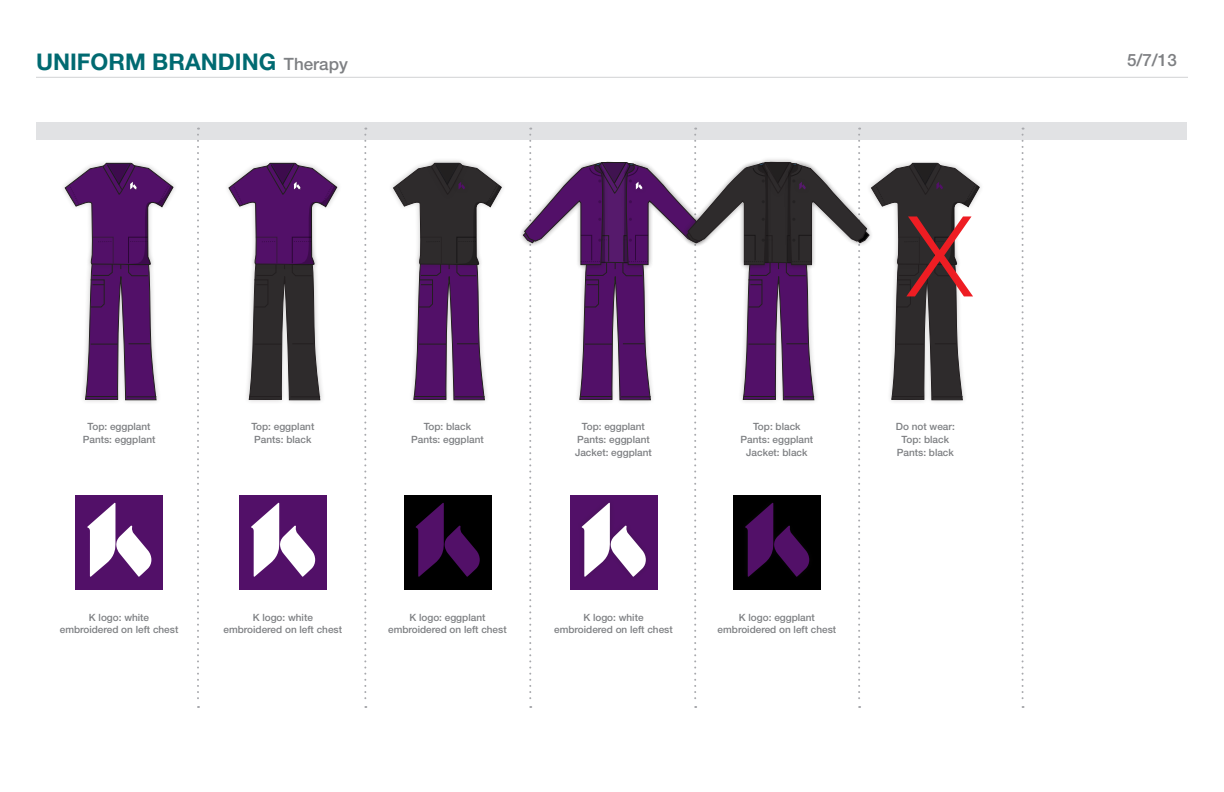
<style>
.page{position:relative;width:1224px;height:792px;background:#fff}
.page>*{position:absolute;margin:0;border:0;box-sizing:border-box;transform-origin:0 0}
.t1{font:700 23px "Helvetica Neue LT Std";color:#006a71}
.t2{font:500 17px "Helvetica Neue LT Std";color:#7e8083}
.t3{font:500 10px/12px "Helvetica Neue LT Std";color:#7e8083;text-align:center}
.s1{font-weight:500;font-size:17px;color:#7e8083}
</style>
<div class="page">
<div style="left:80px;top:234px;width:81px;height:171px;background:#231f20;opacity:.25"></div>
<div style="left:244px;top:234px;width:81px;height:171px;background:#231f20;opacity:.25"></div>
<div style="left:408px;top:234px;width:82px;height:171px;background:#231f20;opacity:.25"></div>
<div style="left:426px;top:158px;width:42px;height:41px;background:#231f20;opacity:.25"></div>
<hr style="left:36px;top:77px;width:1152px;height:1px;background:#d1d2d4">
<div style="left:36px;top:122px;width:1152px;height:18px;background:#e1e2e4"></div>
<svg style="left:197px;top:128px;width:2px;height:580px"></svg>
<svg style="left:364px;top:128px;width:2px;height:580px"></svg>
<svg style="left:1022px;top:128px;width:2px;height:580px"></svg>
<svg style="left:64px;top:163px;width:110px;height:237px"></svg>
<svg style="left:228px;top:163px;width:110px;height:237px"></svg>
<svg style="left:393px;top:163px;width:109px;height:237px"></svg>
<div style="left:76px;top:495px;width:87px;height:95px;background:#521068"></div>
<div style="left:239px;top:495px;width:88px;height:95px;background:#521068"></div>
<div style="left:404px;top:495px;width:88px;height:95px;background:#000"></div>
<svg style="left:87px;top:503px;width:64px;height:74px"></svg>
<svg style="left:251px;top:503px;width:64px;height:74px"></svg>
<svg style="left:416px;top:503px;width:64px;height:74px"></svg>
<svg style="left:523px;top:128px;width:457px;height:580px"></svg>
<p class="t1" style="left:36px;top:48px;width:313px">UNIFORM BRANDING <span class="s1">Therapy</span></p>
<p class="t2" style="left:1127px;top:50px;width:51px">5/7/13</p>
<p class="t3" style="left:88px;top:420px;width:64px">Top: eggplant</p>
<p class="t3" style="left:83px;top:433px;width:74px">Pants: eggplant</p>
<p class="t3" style="left:251px;top:420px;width:64px">Top: eggplant</p>
<p class="t3" style="left:254px;top:433px;width:59px">Pants: black</p>
<p class="t3" style="left:424px;top:420px;width:49px">Top: black</p>
<p class="t3" style="left:411px;top:433px;width:74px">Pants: eggplant</p>
<p class="t3" style="left:582px;top:420px;width:64px">Top: eggplant</p>
<p class="t3" style="left:577px;top:433px;width:74px">Pants: eggplant</p>
<p class="t3" style="left:575px;top:446px;width:78px">Jacket: eggplant</p>
<p class="t3" style="left:753px;top:420px;width:49px">Top: black</p>
<p class="t3" style="left:741px;top:433px;width:74px">Pants: eggplant</p>
<p class="t3" style="left:746px;top:446px;width:63px">Jacket: black</p>
<p class="t3" style="left:896px;top:420px;width:60px">Do not wear:</p>
<p class="t3" style="left:902px;top:433px;width:49px">Top: black</p>
<p class="t3" style="left:897px;top:446px;width:59px">Pants: black</p>
<p class="t3" style="left:60px;top:611px;width:120px">K logo: white embroidered on left chest</p>
<p class="t3" style="left:224px;top:611px;width:120px">K logo: white embroidered on left chest</p>
<p class="t3" style="left:388px;top:611px;width:120px">K logo: eggplant embroidered on left chest</p>
<p class="t3" style="left:554px;top:611px;width:120px">K logo: white embroidered on left chest</p>
<p class="t3" style="left:718px;top:611px;width:120px">K logo: eggplant embroidered on left chest</p>
</div>
